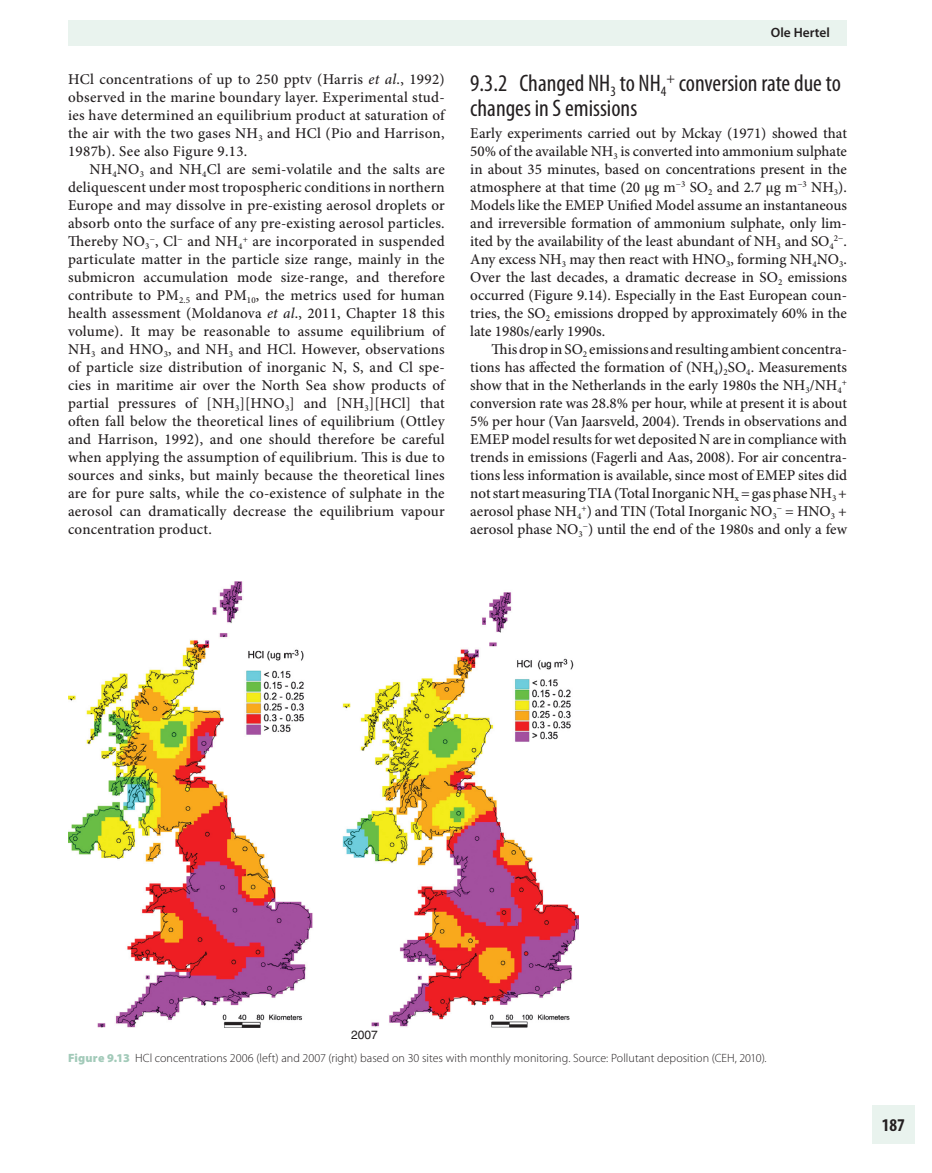
<style>
.page{position:relative;width:932px;height:1173px;background:#fff}
.page>*{position:absolute;margin:0;border:0;box-sizing:border-box;transform-origin:0 0}
.t1{font:condensed 24px/25.5px "Myriad Pro";color:#231f20}
.t2{font:700 condensed 18px "Myriad Pro";color:#231f20}
.t3{font:500 15px/18px "Minion Pro";color:#231f20;text-align:justify}
.t4{font:600 13.5px "Myriad Pro";color:#231f20}
.t5{font:300 12px "Myriad Pro";letter-spacing:.005em;color:#231f20}
.t6{font:12px "Helvetica";color:#231f20}
.t7{font:500 9px "Minion Pro";color:#231f20}
.s1{font-style:italic}
.s2{font-size:15px}
.s3{font-weight:900;color:#a2cab9}
</style>
<div class="page">
<div style="left:68px;top:21px;width:779px;height:25px;background:#e9f3ee"></div>
<div style="left:872px;top:1105px;width:42px;height:38px;background:#e9f3ee"></div>
<img style="left:68px;top:582px;width:510px;height:446px">
<p class="t3" style="left:68px;top:72px;width:378px">HCl concentrations of up to 250 pptv (Harris <span class="s1">et al</span> ., 1992 ) observed in the marine boundary layer. Experimental stud&shy;ies have determined an equilibrium product at saturation of the air with the two gases NH <sub>3</sub> and HCl (Pio and Harrison, 1987b ). See also Figure 9.13 .</p>
<p class="t3" style="left:68px;top:162px;width:378px;text-indent:21px">NH <sub>4</sub> NO <sub>3</sub> and NH <sub>4</sub> Cl are semi-volatile and the salts are deliquescent under most tropospheric conditions in northern Europe and may dissolve in pre-existing aerosol droplets or absorb onto the surface of any pre-existing aerosol particles.<br>Thereby NO <sub>3</sub><sup>−</sup> , Cl <sup>−</sup> and NH <sub>4</sub><sup>+</sup> are incorporated in suspended particulate matter in the particle size range, mainly in the submicron accumulation mode size-range, and therefore contribute to PM <sub>2.5</sub> and PM <sub>10</sub> , the metrics used for human health assessment (Moldanova <span class="s1">et al</span> ., 2011 , Chapter 18 this volume). It may be reasonable to assume equilibrium of NH <sub>3</sub> and HNO <sub>3</sub> , and NH <sub>3</sub> and HCl. However, observations of particle size distribution of inorganic N, S, and Cl spe&shy;cies in maritime air over the North Sea show products of partial pressures of [NH <sub>3</sub> ][HNO <sub>3</sub> ] and [NH <sub>3</sub> ][HCl] that often fall below the theoretical lines of equilibrium (Ottley and Harrison, 1992 ), and one should therefore be careful when applying the assumption of equilibrium. This is due to sources and sinks, but mainly because the theoretical lines are for pure salts, while the co-existence of sulphate in the aerosol can dramatically decrease the equilibrium vapour concentration product.</p>
<p class="t4" style="left:771px;top:27px;width:60px">Ole Hertel</p>
<h1 class="t1" style="left:470px;top:72px;width:372px">9.3.2 Changed NH <sub>3</sub> to NH <sub>4</sub><sup>+</sup> conversion rate due to changes in S emissions</h1>
<p class="t3" style="left:470px;top:125px;width:378px">Early experiments carried out by Mckay ( 1971 ) showed that 50% of the available NH <sub>3</sub> is converted into ammonium sulphate in about 35 minutes, based on concentrations present in the atmosphere at that time (20 µg m <sup>−3</sup> SO <sub>2</sub> and 2.7 µg m <sup>−3</sup> NH <sub>3</sub> ).<br>Models like the EMEP Unified Model assume an instantaneous and irreversible formation of ammonium sulphate, only lim&shy;ited by the availability of the least abundant of NH <sub>3</sub> and SO <sub>4</sub></p>
<p class="t7" style="left:833px;top:234px;width:15px">2− <span class="s2">.</span></p>
<p class="t3" style="left:470px;top:251px;width:378px">Any excess NH <sub>3</sub> may then react with HNO <sub>3</sub> , forming NH <sub>4</sub> NO <sub>3</sub> .<br>Over the last decades, a dramatic decrease in SO <sub>2</sub> emissions occurred ( Figure 9.14 ). Especially in the East European coun&shy;tries, the SO <sub>2</sub> emissions dropped by approximately 60% in the late 1980s/early 1990s.</p>
<p class="t3" style="left:470px;top:341px;width:378px;text-indent:21px">This drop in SO <sub>2</sub> emissions and resulting ambient concentra&shy;tions has affected the formation of (NH <sub>4</sub> ) <sub>2</sub> SO <sub>4</sub> . Measurements show that in the Netherlands in the early 1980s the NH <sub>3</sub> /NH <sub>4</sub></p>
<p class="t7" style="left:841px;top:378px;width:7px">+</p>
<p class="t3" style="left:470px;top:395px;width:378px">conversion rate was 28.8% per hour, while at present it is about 5% per hour (Van Jaarsveld, 2004 ). Trends in observations and EMEP model results for wet deposited N are in compliance with trends in emissions (Fagerli and Aas, 2008 ). For air concentra&shy;tions less information is available, since most of EMEP sites did not start measuring TIA (Total Inorganic NH <sub>x</sub> = gas phase NH <sub>3</sub> + aerosol phase NH <sub>4</sub><sup>+</sup> ) and TIN (Total Inorganic NO <sub>3</sub><sup>−</sup> = HNO <sub>3</sub> + aerosol phase NO <sub>3</sub><sup>−</sup> ) until the end of the 1980s and only a few</p>
<p class="t6" style="left:351px;top:1030px;width:28px">2007</p>
<p class="t5" style="left:68px;top:1054px;width:700px"><span class="s3">Figure 9.13</span> HCl concentrations 2006 (left) and 2007 (right) based on 30 sites with monthly monitoring. Source: Pollutant deposition (CEH, 2010).</p>
<p class="t2" style="left:881px;top:1118px;width:25px">187</p>
</div>
